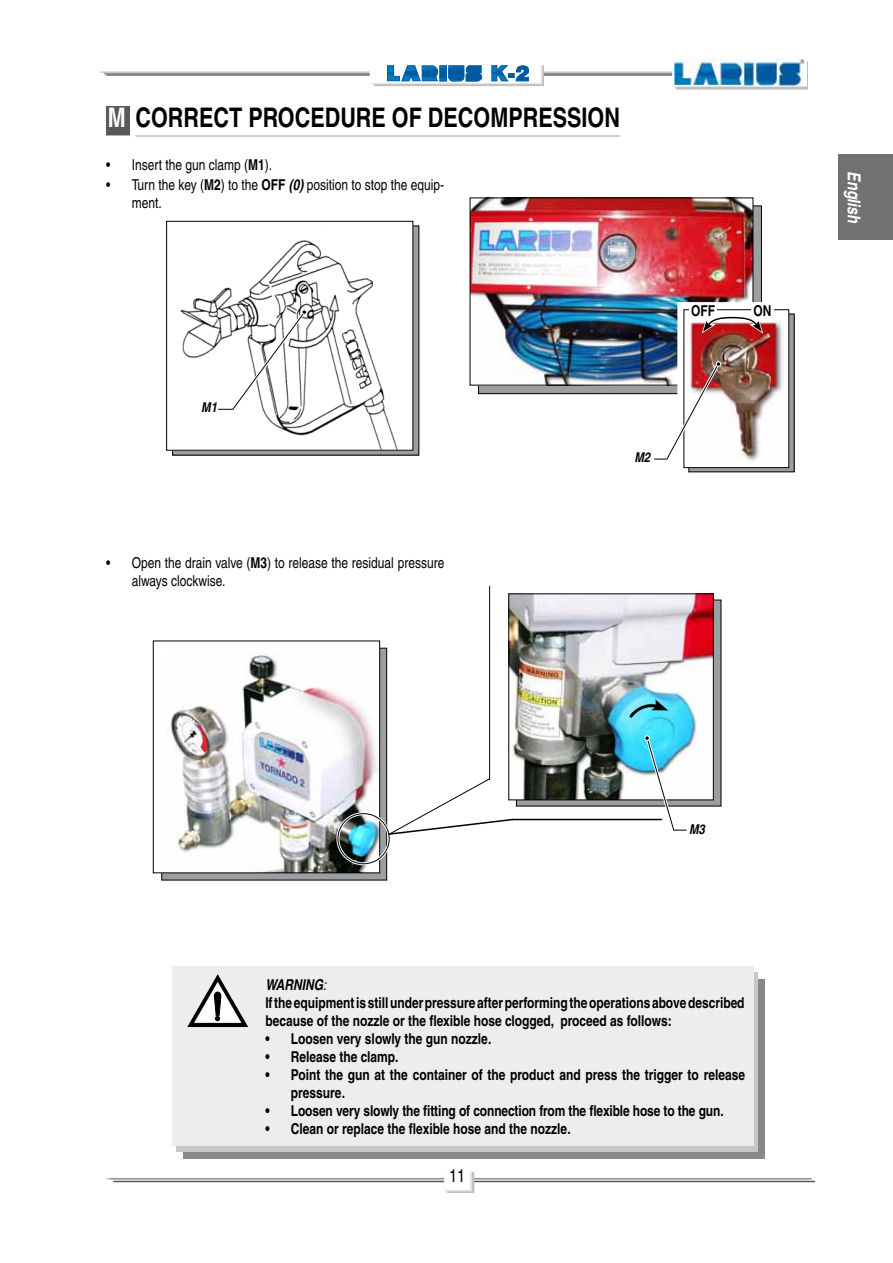
<style>
.page{position:relative;width:893px;height:1263px;background:#fff}
.page>*{position:absolute;margin:0;border:0;box-sizing:border-box;transform-origin:0 0}
.t1{font:700 27px "Helvetica";color:#000;scale:.8 1}
.t2{font:italic 700 18px "Helvetica";color:#fff;scale:.8 1}
.t3{font:18px "Helvetica";color:#000;scale:.8 1}
.t4{font:700 15px/18px "Helvetica";color:#000;scale:.8 1}
.t5{font:15px/18px "Helvetica";color:#000;scale:.8 1}
.t6{font:italic 700 13.5px "Helvetica";color:#000;scale:.85 1}
.s1{color:#fff}
.s2{font-weight:700}
.s3{font-weight:700;font-style:italic}
.s4{font-style:italic}
.s5{font-weight:400;font-style:italic}
</style>
<div class="page">
<hr style="left:113px;top:1181px;width:702px;height:1px;background:#58585a">
<hr style="left:106px;top:1178px;width:702px;height:1px;background:#c6c7c8">
<hr style="left:110px;top:1178px;width:702px;height:1px;background:#929395">
<div style="left:447px;top:1172px;width:27px;height:21px;background:#bbbdbe;border:2px solid #bbbdbe"></div>
<div style="left:444px;top:1172px;width:28px;height:19px;background:#e3e4e4"></div>
<div style="left:444px;top:1170px;width:26px;height:20px;background:#fff"></div>
<hr style="left:106px;top:74px;width:702px;height:2px;background:#58585a">
<hr style="left:101px;top:71px;width:701px;height:2px;background:#c6c7c8">
<hr style="left:104px;top:73px;width:702px;height:1px;background:#929395">
<div style="left:374px;top:65px;width:170px;height:21px;background:#bbbdbe;border:2px solid #bbbdbe"></div>
<div style="left:372px;top:65px;width:170px;height:19px;background:#e3e4e4"></div>
<div style="left:370px;top:64px;width:171px;height:19px;background:#fff;border:2px solid #fff"></div>
<svg style="left:387px;top:66px;width:95px;height:15px"></svg>
<svg style="left:492px;top:66px;width:37px;height:15px"></svg>
<div style="left:838px;top:155px;width:55px;height:85px;background:#707172"></div>
<svg style="left:162px;top:648px;width:225px;height:232px;background:#898a8b"></svg>
<div style="left:153px;top:641px;width:227px;height:232px;background:#fff"></div>
<img style="left:170px;top:653px;width:208px;height:218px">
<div style="left:153px;top:641px;width:227px;height:232px;border:1px solid #000"></div>
<svg style="left:516px;top:600px;width:205px;height:206px;background:#8a8586"></svg>
<img style="left:511px;top:596px;width:200px;height:202px">
<svg style="left:478px;top:206px;width:284px;height:188px;background:#898889"></svg>
<img style="left:472px;top:200px;width:279px;height:183px">
<svg style="left:174px;top:228px;width:243px;height:225px;background:#868788"></svg>
<img style="left:174px;top:228px;width:237px;height:220px">
<div style="left:166px;top:221px;width:247px;height:229px;border:1px solid #000"></div>
<div style="left:678px;top:302px;width:100px;height:105px;background:#fff;border:1px solid #fff"></div>
<svg style="left:691px;top:316px;width:101px;height:154px"></svg>
<div style="left:689px;top:314px;width:105px;height:158px;border:1px solid #000"></div>
<div style="left:684px;top:310px;width:105px;height:158px;background:#fff"></div>
<img style="left:689px;top:320px;width:94px;height:141px">
<svg style="left:676px;top:61px;width:132px;height:29px"></svg>
<svg style="left:674px;top:61px;width:133px;height:26px"></svg>
<img style="left:674px;top:59px;width:132px;height:26px">
<svg style="left:643px;top:735px;width:43px;height:96px"></svg>
<svg style="left:218px;top:309px;width:90px;height:101px"></svg>
<img style="left:654px;top:360px;width:68px;height:100px">
<div style="left:336px;top:812px;width:55px;height:53px;border:3px solid #fff;border-radius:50%"></div>
<div style="left:338px;top:813px;width:51px;height:51px;border:1px solid #000;border-radius:50%"></div>
<hr style="left:489px;top:586px;width:1px;height:193px;background:#000">
<hr style="left:512px;top:819px;width:149px;height:1px;background:#000">
<svg style="left:388px;top:778px;width:126px;height:58px"></svg>
<svg style="left:627px;top:699px;width:41px;height:21px"></svg>
<svg style="left:702px;top:316px;width:61px;height:18px"></svg>
<div style="left:106px;top:106px;width:24px;height:29px;background:#58585a"></div>
<div style="left:183px;top:979px;width:581px;height:180px;background:#87888a"></div>
<div style="left:176px;top:972px;width:582px;height:180px;background:#c6c7c8"></div>
<div style="left:172px;top:966px;width:582px;height:180px;background:#eceded"></div>
<hr style="left:136px;top:136px;width:484px;height:1px;background:#9c9e9f">
<svg style="left:188px;top:975px;width:60px;height:52px"></svg>
<h1 class="t1" style="left:108px;top:101px;width:642px"><span class="s1">M</span> CORRECT PROCEDURE OF DECOMPRESSION</h1>
<p class="t5" style="left:106px;top:156px;width:209px">• Insert the gun clamp (<span class="s2">M1</span>).</p>
<p class="t5" style="left:132px;top:176px;width:392px;text-indent:-26px">• Turn the key (<span class="s2">M2</span>) to the <span class="s2">OFF</span> <span class="s3">(0)</span> position to stop the equip&shy;ment.</p>
<p class="t6" style="left:201px;top:399px;width:20px">M1</p>
<p class="t5" style="left:132px;top:553px;width:392px;text-indent:-26px">• Open the drain valve (<span class="s2">M3</span>) to release the residual pressure always clockwise.</p>
<p class="t6" style="left:634px;top:449px;width:20px">M2</p>
<p class="t4" style="left:691px;top:302px;width:31px">OFF</p>
<p class="t4" style="left:753px;top:302px;width:24px">ON</p>
<p class="t2" style="left:865px;top:171px;width:67px;rotate:90deg">English</p>
<p class="t6" style="left:689px;top:821px;width:20px">M3</p>
<p class="t4" style="left:265px;top:975px;width:601px"><span class="s4">WARNING</span><span class="s5">:<br></span>If the equipment is still under pressure after performing the operations above described because of the nozzle or the flexible hose clogged, proceed as follows:</p>
<p class="t4" style="left:265px;top:1029px;width:284px">• Loosen very slowly the gun nozzle.</p>
<p class="t4" style="left:265px;top:1047px;width:168px">• Release the clamp.</p>
<p class="t4" style="left:291px;top:1065px;width:569px;text-indent:-26px">• Point the gun at the container of the product and press the trigger to release pressure.</p>
<p class="t4" style="left:265px;top:1101px;width:574px">• Loosen very slowly the fitting of connection from the flexible hose to the gun.</p>
<p class="t4" style="left:265px;top:1119px;width:383px">• Clean or replace the flexible hose and the nozzle.</p>
<p class="t3" style="left:449px;top:1165px;width:22px">11</p>
</div>
